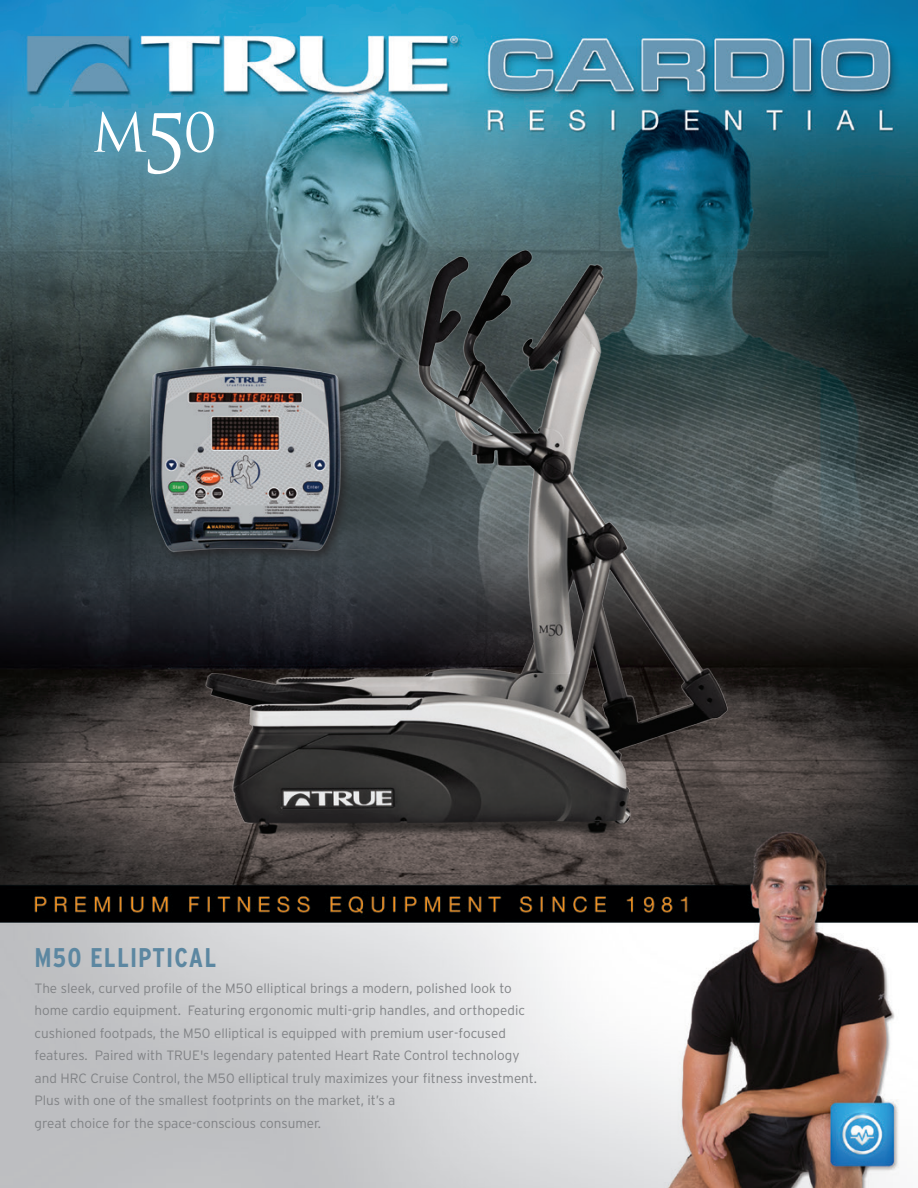
<style>
.page{position:relative;width:918px;height:1188px;background:#fff}
.page>*{position:absolute;margin:0;border:0;box-sizing:border-box;transform-origin:0 0}
.t1{font:52.35px "Trajan";color:#fff}
.t2{font:700 condensed 27px "Interstate";letter-spacing:.04em;color:#5c87a1}
.t3{font:300 13.5px/22.5px "Interstate";color:#808285}
.s1{font-size:79.5px}
</style>
<div class="page">
<img style="left:0;top:0;width:918px;height:1188px">
<img style="left:173px;top:201px;width:578px;height:656px">
<img style="left:138px;top:347px;width:216px;height:220px">
<p class="t1" style="left:92px;top:101px;width:127px">M<span class="s1">5</span>0</p>
<p class="t2" style="left:35px;top:943px;width:183px">M50 ELLIPTICAL</p>
<p class="t3" style="left:35px;top:977px;width:492px">The sleek, curved profile of the M50 elliptical brings a modern, polished look to home cardio equipment. Featuring ergonomic multi-grip handles, and orthopedic cushioned footpads, the M50 elliptical is equipped with premium user-focused</p>
<p class="t3" style="left:35px;top:1044px;width:504px">features. Paired with TRUE's legendary patented Heart Rate Control technology and HRC Cruise Control, the M50 elliptical truly maximizes your fitness investment.<br>Plus with one of the smallest footprints on the market, it’s a<br>great choice for the space-conscious consumer.</p>
</div>
